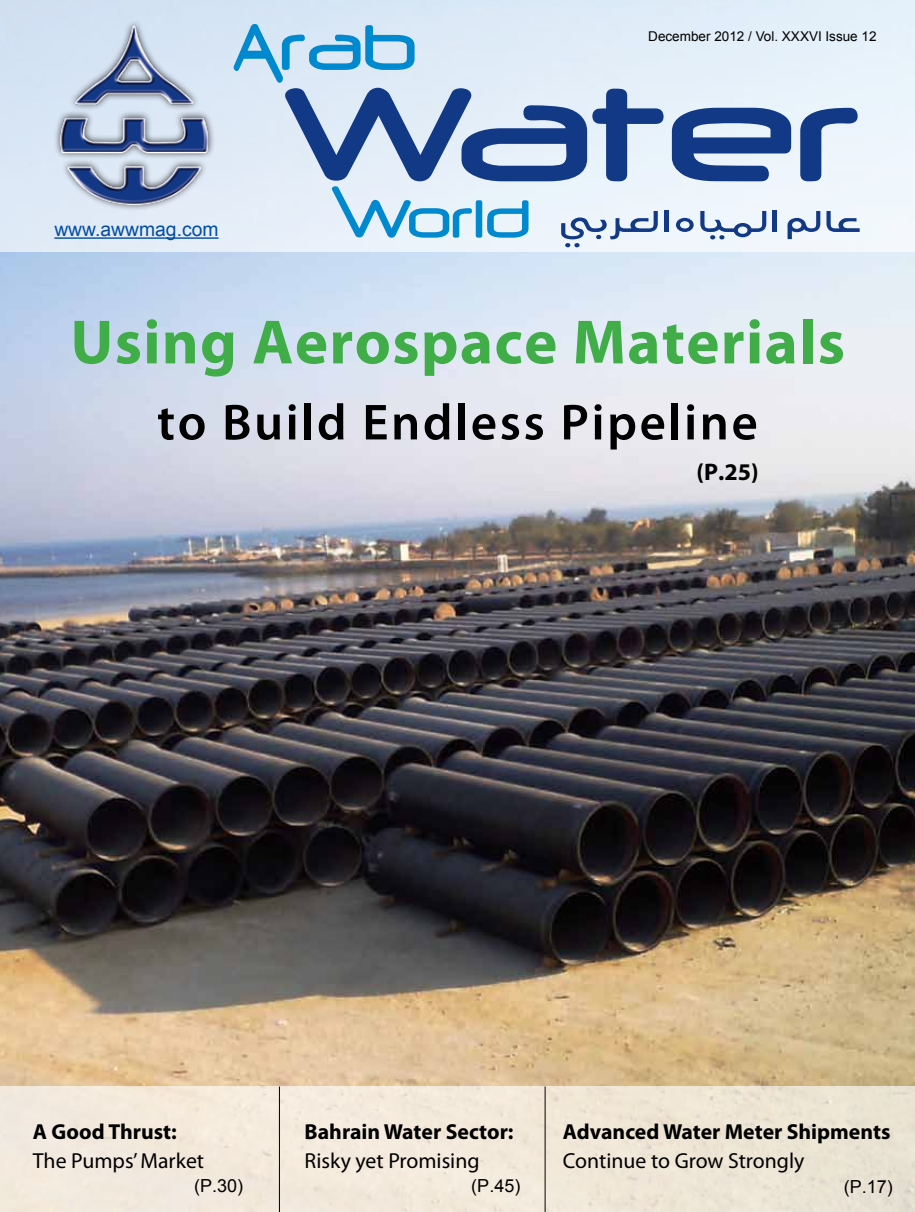
<style>
.page{position:relative;width:915px;height:1212px;background:#fff}
.page>*{position:absolute;margin:0;border:0;box-sizing:border-box;transform-origin:0 0}
.t1{font:700 63px "Myriad Pro";letter-spacing:.02em;color:#41ad49}
.t2{font:600 51px "Myriad Pro";letter-spacing:.05em;color:#000}
.t3{font:700 24px "Myriad Pro";color:#000}
.t4{font:700 21.75px/28.5px "Myriad Pro";color:#000}
.t5{font:21.75px/28.5px "Myriad Pro";color:#000}
.t6{font:19.35px "Arial";color:#034ea2}
.t7{font:18px "Arial";color:#000}
.t8{font:13.5px "Arial";color:#000}
.s1{font-weight:700}
.s2{font-weight:400}
</style>
<div class="page">
<img style="left:0;top:252px;width:914px;height:835px">
<div style="left:0;top:0;width:914px;height:252px;background:linear-gradient(to right,#d7e4f4,#e9f2fb)"></div>
<svg style="left:671px;top:108px;width:119px;height:73px;background:#5e7aae"></svg>
<svg style="left:800px;top:108px;width:57px;height:73px;background:#889ec5"></svg>
<svg style="left:233px;top:24px;width:430px;height:223px;background:#b3cae3"></svg>
<svg style="left:700px;top:211px;width:66px;height:28px"></svg>
<hr style="left:772px;top:211px;width:4px;height:21px;background:#123985">
<div style="left:663px;top:211px;width:5px;height:21px;background:#123985"></div>
<svg style="left:787px;top:211px;width:33px;height:28px"></svg>
<svg style="left:826px;top:211px;width:33px;height:21px"></svg>
<svg style="left:675px;top:218px;width:18px;height:14px"></svg>
<hr style="left:54px;top:237px;width:164px;height:2px;background:#034ea2">
<div style="left:54px;top:18px;width:162px;height:194px;background:#000;opacity:.75"></div>
<img style="left:57px;top:17px;width:156px;height:189px">
<div style="left:0;top:1087px;width:914px;height:125px;background:#f2e8da"></div>
<hr style="left:279px;top:1086px;width:1px;height:126px;background:#000">
<hr style="left:544px;top:1086px;width:1px;height:126px;background:#000">
<p class="t6" style="left:54px;top:217px;width:166px">www.awwmag.com</p>
<p class="t8" style="left:648px;top:28px;width:230px">December 2012 / Vol. XXXVI Issue 12</p>
<p class="t1" style="left:70px;top:301px;width:775px">Using Aerospace Materials</p>
<p class="t2" style="left:157px;top:390px;width:602px">to Build Endless Pipeline</p>
<p class="t3" style="left:696px;top:456px;width:63px">(P.25)</p>
<p class="t5" style="left:33px;top:1117px;width:173px"><span class="s1">A Good Thrust:<br></span>The Pumps’ Market</p>
<p class="t7" style="left:194px;top:1174px;width:51px">(P.30)</p>
<p class="t4" style="left:304px;top:1117px;width:210px">Bahrain Water Sector:<br><span class="s2">Risky yet Promising</span></p>
<p class="t7" style="left:471px;top:1174px;width:51px">(P.45)</p>
<p class="t7" style="left:843px;top:1174px;width:51px">(P.17)</p>
<p class="t4" style="left:562px;top:1117px;width:329px">Advanced Water Meter Shipments<br><span class="s2">Continue to Grow Strongly</span></p>
</div>
